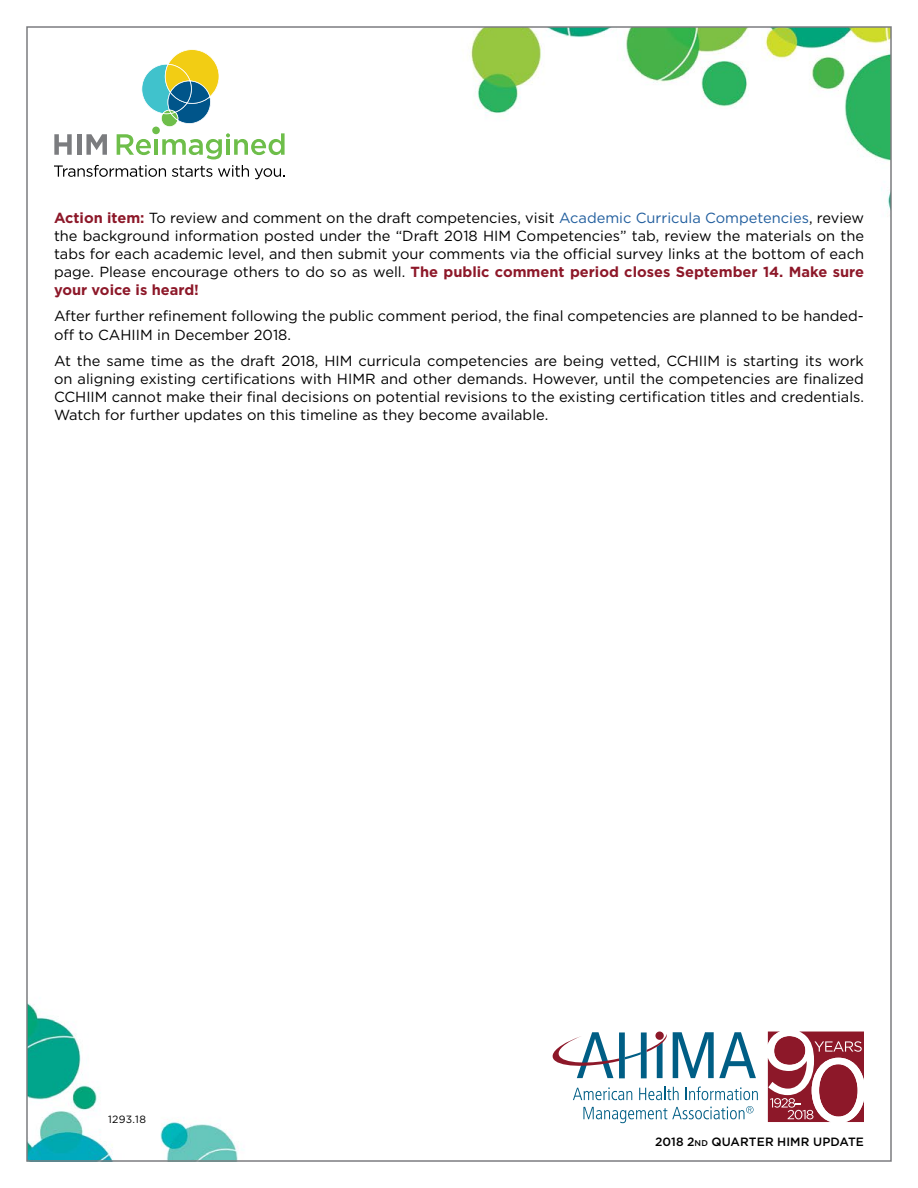
<style>
.page{position:relative;width:918px;height:1188px;background:#fff}
.page>*{position:absolute;margin:0;border:0;box-sizing:border-box;transform-origin:0 0}
.t1{font:14.7px/18px "Gotham";color:#000;text-align:justify}
.t2{font:500 12px "Gotham";letter-spacing:.01em;color:#000}
.t3{font:10.5px "Gotham";letter-spacing:.025em;color:#000}
.s1{font-weight:700;color:#8d1829}
.s2{color:#215e9e}
.s3{font-size:8.4px}
</style>
<div class="page">
<img style="left:29px;top:29px;width:860px;height:1130px">
<svg style="left:140px;top:48px;width:80px;height:79px"></svg>
<div style="left:152px;top:127px;width:8px;height:7px;background:#6ebe4a;border-radius:50%"></div>
<svg style="left:54px;top:165px;width:112px;height:12px"></svg>
<svg style="left:172px;top:166px;width:40px;height:11px"></svg>
<svg style="left:218px;top:165px;width:31px;height:12px"></svg>
<svg style="left:255px;top:168px;width:30px;height:11px"></svg>
<svg style="left:54px;top:134px;width:18px;height:21px"></svg>
<hr style="left:77px;top:134px;width:4px;height:21px;background:#7b7c7f">
<svg style="left:86px;top:134px;width:21px;height:21px"></svg>
<svg style="left:117px;top:134px;width:34px;height:21px"></svg>
<hr style="left:154px;top:139px;width:4px;height:16px;background:#6ebe4a">
<svg style="left:162px;top:133px;width:123px;height:26px"></svg>
<svg style="left:573px;top:1087px;width:59px;height:13px"></svg>
<svg style="left:639px;top:1087px;width:40px;height:13px"></svg>
<svg style="left:686px;top:1087px;width:72px;height:13px"></svg>
<svg style="left:583px;top:1106px;width:171px;height:17px"></svg>
<svg style="left:673px;top:1032px;width:83px;height:46px"></svg>
<svg style="left:551px;top:1032px;width:116px;height:46px"></svg>
<div style="left:655px;top:1032px;width:9px;height:8px;background:#8d1829;border-radius:50%"></div>
<svg style="left:768px;top:1032px;width:96px;height:90px"></svg>
<p class="t1" style="left:54px;top:209px;width:812px"><span class="s1">Action item:</span> To review and comment on the draft competencies, visit <span class="s2">Academic Curricula Competencies</span>, review the background information posted under the “Draft 2018 HIM Competencies” tab, review the materials on the tabs for each academic level, and then submit your comments via the official survey links at the bottom of each page. Please encourage others to do so as well. <span class="s1">The public comment period closes September 14. Make sure your voice is heard!</span></p>
<p class="t1" style="left:54px;top:307px;width:811px">After further refinement following the public comment period, the final competencies are planned to be handed&shy;off to CAHIIM in December 2018.</p>
<p class="t1" style="left:54px;top:351px;width:812px">At the same time as the draft 2018, HIM curricula competencies are being vetted, CCHIIM is starting its work on aligning existing certifications with HIMR and other demands. However, until the competencies are finalized CCHIIM cannot make their final decisions on potential revisions to the existing certification titles and credentials.<br>Watch for further updates on this timeline as they become available.</p>
<p class="t3" style="left:108px;top:1112px;width:39px">1293.18</p>
<p class="t2" style="left:655px;top:1134px;width:210px">2018 2<span class="s3">nd</span> QUARTER HIMR UPDATE</p>
</div>
